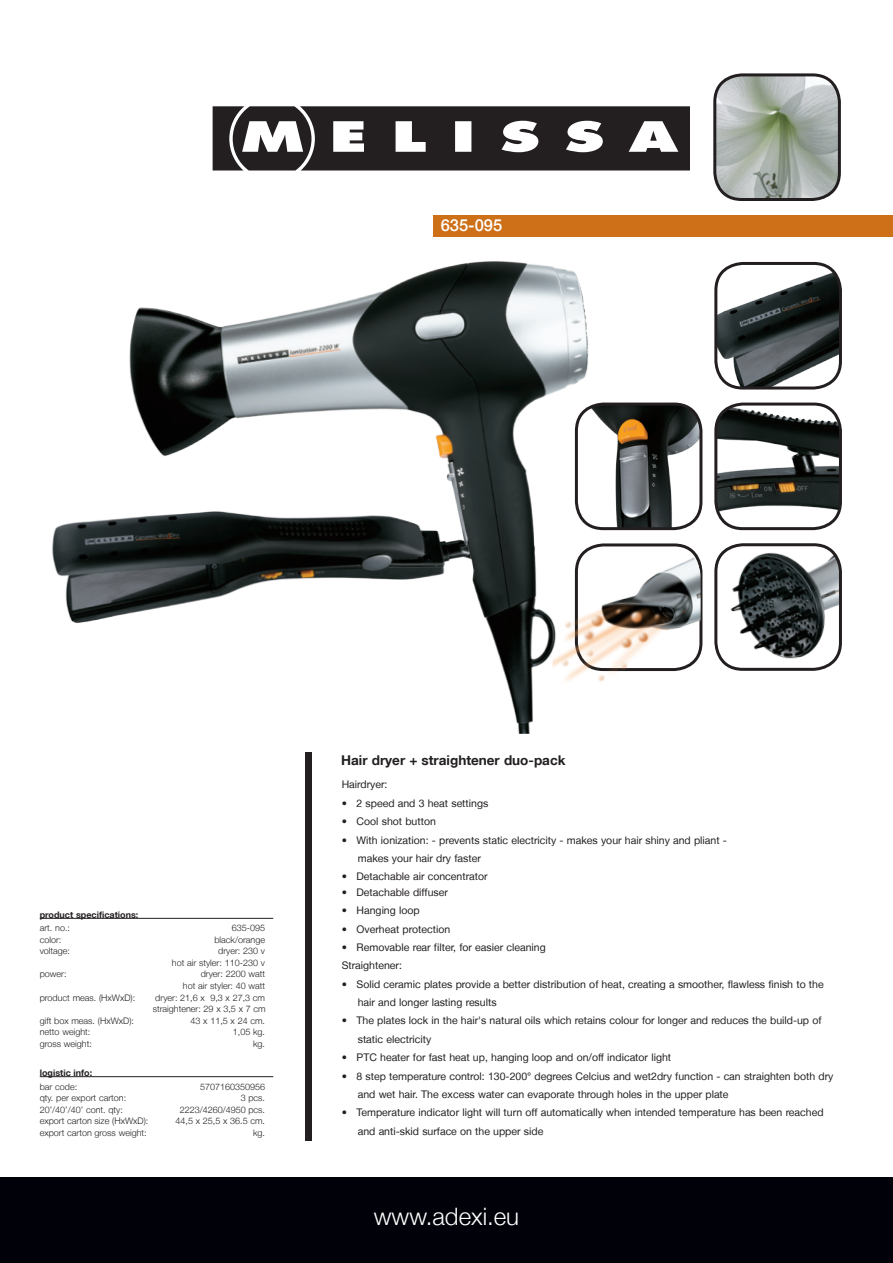
<style>
.page{position:relative;width:893px;height:1263px;background:#fff}
.page>*{position:absolute;margin:0;border:0;box-sizing:border-box;transform-origin:0 0}
.t1{font:300 24px "Helvetica Neue LT";color:#fff}
.t2{font:500 16.5px "Helvetica Neue LT";color:#fff}
.t3{font:700 13.5px "Helvetica Neue LT";color:#231f20}
.t4{font:10.5px/18.5px "Helvetica Neue LT";color:#231f20}
.t5{font:300 9px/11.6px "Helvetica Neue LT";color:#231f20;text-align:right}
.t6{font:700 9px "Helvetica Neue LT";color:#231f20}
</style>
<div class="page">
<img style="left:52px;top:234px;width:585px;height:500px">
<div style="left:0;top:1178px;width:893px;height:85px;background:#010209"></div>
<div style="left:434px;top:216px;width:459px;height:21px;background:#ce7018"></div>
<hr style="left:40px;top:918px;width:233px;height:1px;background:#231f20">
<hr style="left:40px;top:1076px;width:233px;height:1px;background:#231f20">
<svg style="left:213px;top:106px;width:477px;height:64px"></svg>
<img style="left:716px;top:75px;width:123px;height:124px;border-radius:27px">
<div style="left:713px;top:73px;width:128px;height:128px;border:3px solid #231f20;border-radius:27px"></div>
<div style="left:306px;top:753px;width:6px;height:388px;background:#231f20"></div>
<img style="left:716px;top:263px;width:124px;height:125px;border-radius:27px">
<div style="left:714px;top:262px;width:128px;height:127px;border:3px solid #231f20;border-radius:27px"></div>
<img style="left:716px;top:404px;width:124px;height:125px;border-radius:27px">
<div style="left:714px;top:403px;width:128px;height:127px;border:3px solid #231f20;border-radius:27px"></div>
<div style="left:575px;top:543px;width:127px;height:128px;border:3px solid #231f20;border-radius:27px"></div>
<img style="left:718px;top:545px;width:122px;height:124px">
<div style="left:714px;top:543px;width:128px;height:128px;border:3px solid #231f20;border-radius:27px"></div>
<img style="left:576px;top:404px;width:125px;height:125px;border-radius:27px">
<div style="left:575px;top:403px;width:127px;height:127px;border:3px solid #231f20;border-radius:27px"></div>
<img style="left:553px;top:549px;width:148px;height:146px">
<h2 class="t2" style="left:441px;top:215px;width:63px">635-095</h2>
<p class="t6" style="left:40px;top:909px;width:100px">product specifications:</p>
<p class="t5" style="left:40px;top:922px;width:32px">art. no.:</p>
<p class="t5" style="left:232px;top:922px;width:35px">635-095</p>
<p class="t5" style="left:40px;top:933px;width:23px">color:</p>
<p class="t5" style="left:214px;top:933px;width:52px">black/orange</p>
<p class="t5" style="left:40px;top:945px;width:32px">voltage:</p>
<p class="t5" style="left:172px;top:945px;width:95px">dryer: 230 v<br>hot air styler: 110-230 v</p>
<p class="t5" style="left:40px;top:968px;width:28px">power:</p>
<p class="t5" style="left:183px;top:968px;width:84px">dryer: 2200 watt<br>hot air styler: 40 watt</p>
<p class="t5" style="left:40px;top:991px;width:97px">product meas. (HxWxD):</p>
<p class="t5" style="left:153px;top:991px;width:115px;text-align:left">dryer: 21,6 x 9,3 x 27,3 cm straightener: 29 x 3,5 x 7 cm</p>
<p class="t5" style="left:40px;top:1014px;width:96px">gift box meas. (HxWxD):</p>
<p class="t5" style="left:190px;top:1014px;width:76px">43 x 11,5 x 24 cm.</p>
<p class="t5" style="left:40px;top:1026px;width:52px">netto weight:</p>
<p class="t5" style="left:233px;top:1026px;width:34px">1,05 kg.</p>
<p class="t5" style="left:40px;top:1037px;width:54px">gross weight:</p>
<p class="t5" style="left:253px;top:1037px;width:14px">kg.</p>
<p class="t6" style="left:40px;top:1067px;width:54px">logistic info:</p>
<p class="t5" style="left:40px;top:1080px;width:39px">bar code:</p>
<p class="t5" style="left:200px;top:1080px;width:67px">5707160350956</p>
<p class="t5" style="left:40px;top:1092px;width:88px">qty. per export carton:</p>
<p class="t5" style="left:241px;top:1092px;width:26px">3 pcs.</p>
<p class="t5" style="left:40px;top:1103px;width:85px">20’/40’/40’ cont. qty:</p>
<p class="t5" style="left:180px;top:1103px;width:87px">2223/4260/4950 pcs.</p>
<p class="t5" style="left:40px;top:1115px;width:110px">export carton size (HxWxD):</p>
<p class="t5" style="left:175px;top:1115px;width:91px">44,5 x 25,5 x 36.5 cm.</p>
<p class="t5" style="left:40px;top:1126px;width:108px">export carton gross weight:</p>
<p class="t5" style="left:253px;top:1126px;width:14px">kg.</p>
<p class="t3" style="left:341px;top:752px;width:226px">Hair dryer + straightener duo-pack</p>
<p class="t4" style="left:342px;top:775px;width:47px">Hairdryer:</p>
<p class="t4" style="left:342px;top:794px;width:148px">• 2 speed and 3 heat settings</p>
<p class="t4" style="left:342px;top:812px;width:96px">• Cool shot button</p>
<p class="t4" style="left:358px;top:830px;width:371px;text-indent:-16px">• With ionization: - prevents static electricity - makes your hair shiny and pliant - makes your hair dry faster</p>
<p class="t4" style="left:342px;top:867px;width:147px">• Detachable air concentrator</p>
<p class="t4" style="left:342px;top:883px;width:108px">• Detachable diffuser</p>
<p class="t4" style="left:342px;top:901px;width:79px">• Hanging loop</p>
<p class="t4" style="left:342px;top:919px;width:110px">• Overheat protection</p>
<p class="t4" style="left:342px;top:938px;width:206px">• Removable rear filter, for easier cleaning<br>Straightener:</p>
<p class="t4" style="left:358px;top:974px;width:467px;text-indent:-16px">• Solid ceramic plates provide a better distribution of heat, creating a smoother, flawless finish to the hair and longer lasting results</p>
<p class="t4" style="left:358px;top:1011px;width:465px;text-indent:-16px">• The plates lock in the hair's natural oils which retains colour for longer and reduces the build-up of static electricity</p>
<p class="t4" style="left:342px;top:1048px;width:331px">• PTC heater for fast heat up, hanging loop and on/off indicator light</p>
<p class="t4" style="left:358px;top:1066px;width:477px;text-indent:-16px">• 8 step temperature control: 130-200° degrees Celcius and wet2dry function - can straighten both dry and wet hair. The excess water can evaporate through holes in the upper plate</p>
<p class="t4" style="left:358px;top:1103px;width:467px;text-indent:-16px">• Temperature indicator light will turn off automatically when intended temperature has been reached and anti-skid surface on the upper side</p>
<h1 class="t1" style="left:374px;top:1201px;width:147px">www.adexi.eu</h1>
</div>
